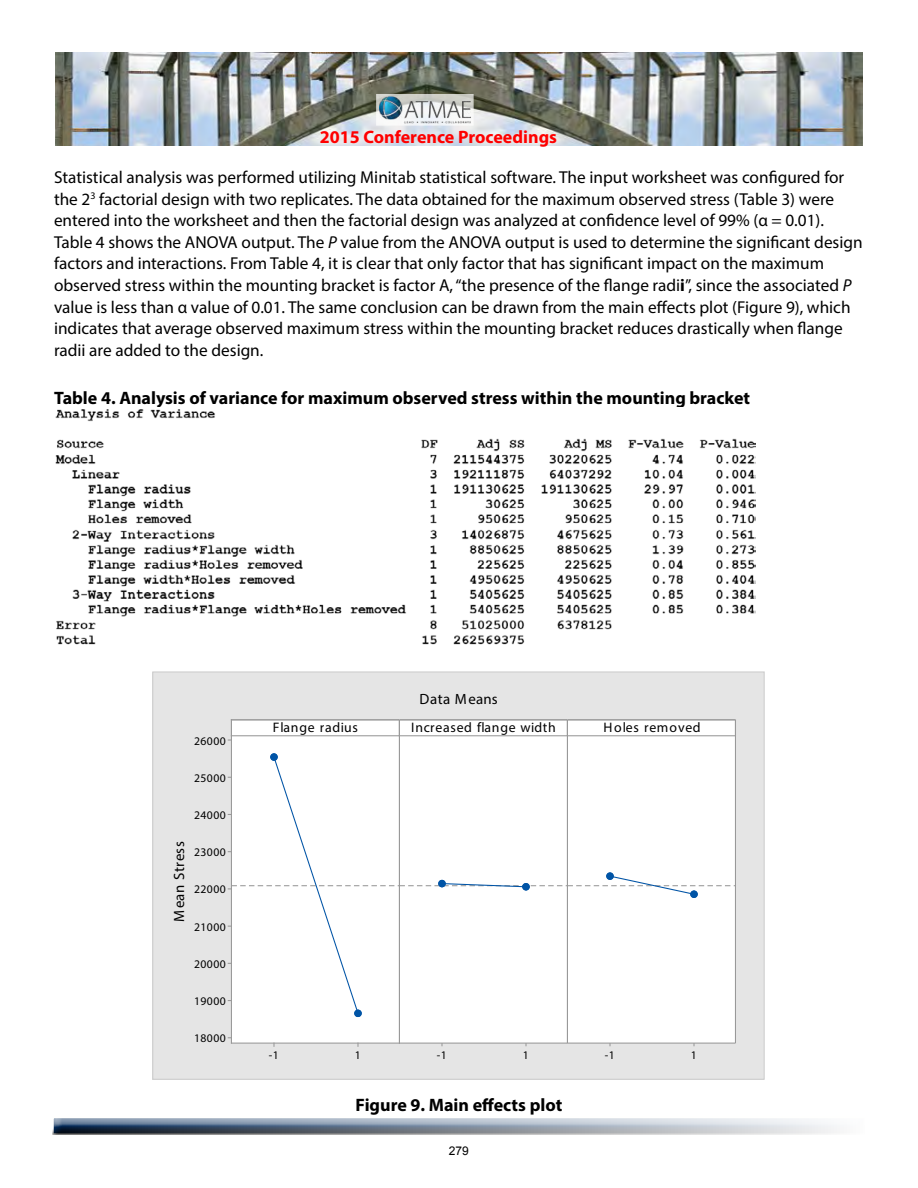
<style>
.page{position:relative;width:918px;height:1188px;background:#fff}
.page>*{position:absolute;margin:0;border:0;box-sizing:border-box;transform-origin:0 0}
.t1{font:700 18px "Myriad Pro";color:#000}
.t2{font:700 18px "Myriad Pro";color:#f00}
.t3{font:17.25px/21.6px "Myriad Pro";color:#000}
.t4{font:14.85px "Myriad Pro";letter-spacing:.025em;color:#000}
.t5{font:13.8px "Myriad Pro";letter-spacing:.055em;color:#000}
.t6{font:12px "Arial";color:#000}
.t7{font:11.7px "Myriad Pro";letter-spacing:.03em;color:#000}
.s1{font-style:italic}
.s2{font-weight:700}
</style>
<div class="page">
<div style="left:46px;top:1109px;width:831px;height:27px;background:#000;opacity:.75"></div>
<img style="left:55px;top:53px;width:807px;height:93px">
<svg style="left:376px;top:94px;width:3px;height:32px"></svg>
<img style="left:379px;top:94px;width:95px;height:32px">
<img style="left:55px;top:409px;width:701px;height:236px">
<div style="left:153px;top:672px;width:611px;height:407px;background:#e5e5e5"></div>
<div style="left:231px;top:720px;width:168px;height:323px;background:#fff"></div>
<hr style="left:231px;top:735px;width:168px;height:1px;background:#999">
<hr style="left:231px;top:719px;width:168px;height:1px;background:#999">
<hr style="left:231px;top:1043px;width:168px;height:1px;background:#999">
<svg style="left:228px;top:720px;width:4px;height:21px"></svg>
<hr style="left:231px;top:736px;width:1px;height:307px;background:#999">
<div style="left:399px;top:720px;width:168px;height:323px;background:#fff"></div>
<svg style="left:399px;top:720px;width:1px;height:15px"></svg>
<hr style="left:399px;top:735px;width:168px;height:1px;background:#999">
<hr style="left:399px;top:719px;width:168px;height:1px;background:#999">
<hr style="left:399px;top:1043px;width:168px;height:1px;background:#999">
<hr style="left:399px;top:736px;width:1px;height:307px;background:#999">
<div style="left:567px;top:720px;width:168px;height:323px;background:#fff"></div>
<svg style="left:735px;top:720px;width:1px;height:16px"></svg>
<svg style="left:567px;top:720px;width:1px;height:15px"></svg>
<hr style="left:567px;top:735px;width:168px;height:1px;background:#999">
<hr style="left:567px;top:719px;width:168px;height:1px;background:#999">
<hr style="left:567px;top:1043px;width:168px;height:1px;background:#999">
<hr style="left:735px;top:736px;width:1px;height:307px;background:#999">
<hr style="left:567px;top:736px;width:1px;height:307px;background:#999">
<div style="left:354px;top:1010px;width:8px;height:7px;border:1px solid #0054a6;border-radius:50%"></div>
<div style="left:270px;top:753px;width:8px;height:8px;border:1px solid #0054a6;border-radius:50%"></div>
<svg style="left:228px;top:754px;width:507px;height:261px"></svg>
<div style="left:606px;top:872px;width:8px;height:8px;border:1px solid #0054a6;border-radius:50%"></div>
<p class="t2" style="left:320px;top:125px;width:239px">2015 Conference Proceedings</p>
<p class="t3" style="left:54px;top:166px;width:810px">Statistical analysis was performed utilizing Minitab statistical software. The input worksheet was configured for the 2<sup>3</sup> factorial design with two replicates. The data obtained for the maximum observed stress (Table 3) were entered into the worksheet and then the factorial design was analyzed at confidence level of 99% (α = 0.01).<br>Table 4 shows the ANOVA output. The <span class="s1">P</span> value from the ANOVA output is used to determine the significant design factors and interactions. From Table 4, it is clear that only factor that has significant impact on the maximum observed stress within the mounting bracket is factor A, “the presence of the flange radi<span class="s2">i</span>”, since the associated <span class="s1">P </span>value is less than α value of 0.01. The same conclusion can be drawn from the main effects plot (Figure 9), which indicates that average observed maximum stress within the mounting bracket reduces drastically when flange radii are added to the design.</p>
<p class="t1" style="left:54px;top:387px;width:698px">Table 4. Analysis of variance for maximum observed stress within the mounting bracket</p>
<p class="t4" style="left:170px;top:922px;width:82px;rotate:-90deg">Mean Stress</p>
<p class="t7" style="left:194px;top:733px;width:33px">26000</p>
<p class="t7" style="left:194px;top:771px;width:33px">25000</p>
<p class="t7" style="left:194px;top:808px;width:33px">24000</p>
<p class="t7" style="left:194px;top:845px;width:33px">23000</p>
<p class="t7" style="left:194px;top:882px;width:33px">22000</p>
<p class="t7" style="left:194px;top:920px;width:33px">21000</p>
<p class="t7" style="left:194px;top:957px;width:33px">20000</p>
<p class="t7" style="left:194px;top:994px;width:33px">19000</p>
<p class="t7" style="left:194px;top:1031px;width:33px">18000</p>
<p class="t5" style="left:273px;top:719px;width:87px">Flange radius</p>
<p class="t4" style="left:420px;top:690px;width:80px">Data Means</p>
<p class="t5" style="left:411px;top:719px;width:146px">Increased flange width</p>
<p class="t5" style="left:604px;top:719px;width:99px">Holes removed</p>
<p class="t7" style="left:269px;top:1048px;width:12px">-1</p>
<p class="t7" style="left:355px;top:1048px;width:8px">1</p>
<p class="t7" style="left:437px;top:1048px;width:12px">-1</p>
<p class="t7" style="left:523px;top:1048px;width:8px">1</p>
<p class="t7" style="left:605px;top:1048px;width:12px">-1</p>
<p class="t7" style="left:691px;top:1048px;width:8px">1</p>
<p class="t1" style="left:356px;top:1093px;width:208px">Figure 9. Main effects plot</p>
<p class="t6" style="left:449px;top:1143px;width:22px">279</p>
</div>
